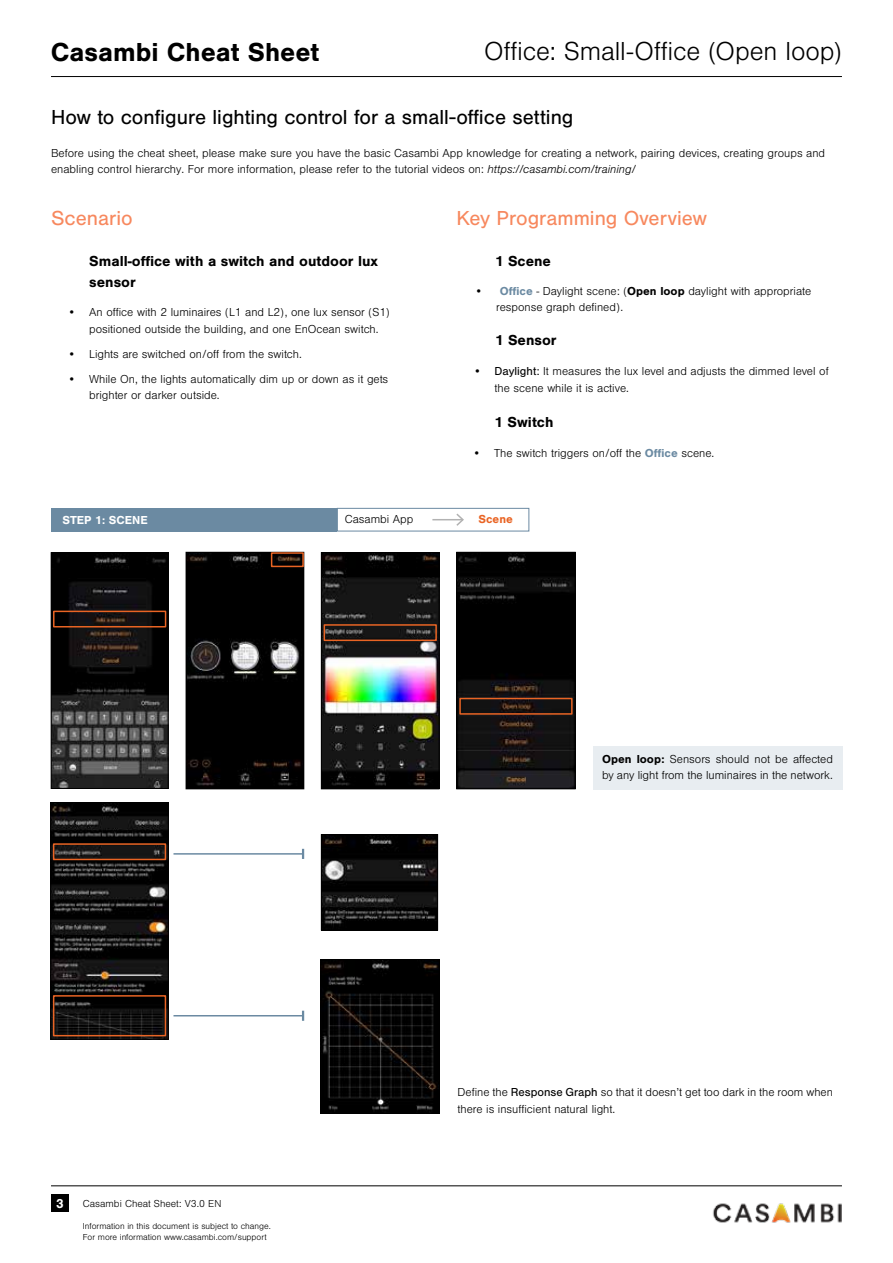
<style>
.page{position:relative;width:893px;height:1263px;background:#fff}
.page>*{position:absolute;margin:0;border:0;box-sizing:border-box;transform-origin:0 0}
.t1{font:300 27px "Nimbus San";color:#000}
.t2{font:700 27px "Nimbus San";color:#000}
.t3{font:21px "Nimbus San";color:#000}
.t4{font:21px "Nimbus San";color:#f7885e}
.t5{font:700 15px/21px "Nimbus San";color:#000}
.t6{font:700 13.5px "Nimbus San";color:#fff}
.t7{font:300 12px/16.5px "Nimbus San";color:#000}
.t8{font:700 12px "Nimbus San";color:#fff}
.t9{font:700 12px "Nimbus San";color:#e96424}
.t10{font:300 10.5px "Nimbus San";color:#000}
.t11{font:300 9px/10.8px "Nimbus San";color:#000}
.s1{font-style:italic}
.s2{font-weight:700}
.s3{font-weight:700;color:#6b8aa2}
.s4{font-weight:400}
</style>
<div class="page">
<img style="left:707px;top:1186px;width:135px;height:37px">
<hr style="left:51px;top:76px;width:791px;height:1px;background:#000">
<hr style="left:51px;top:1185px;width:791px;height:1px;background:#000">
<div style="left:51px;top:1194px;width:18px;height:18px;background:#000"></div>
<img style="left:188px;top:554px;width:114px;height:233px">
<div style="left:186px;top:552px;width:118px;height:237px;border:1px solid #000"></div>
<img style="left:323px;top:554px;width:114px;height:233px">
<div style="left:321px;top:552px;width:118px;height:237px;border:1px solid #000"></div>
<img style="left:458px;top:554px;width:116px;height:233px">
<div style="left:456px;top:552px;width:120px;height:237px;border:1px solid #000"></div>
<img style="left:53px;top:554px;width:114px;height:233px">
<div style="left:51px;top:552px;width:118px;height:237px;border:1px solid #000"></div>
<div style="left:337px;top:508px;width:192px;height:23px;border:1px solid #6b8aa2"></div>
<hr style="left:432px;top:519px;width:31px;height:1px;background:#b2b2b2">
<svg style="left:455px;top:513px;width:9px;height:13px"></svg>
<div style="left:52px;top:508px;width:285px;height:23px;background:#6b8aa2"></div>
<div style="left:271px;top:552px;width:33px;height:15px;border:2px solid #e96424"></div>
<div style="left:324px;top:624px;width:113px;height:17px;border:2px solid #e96424"></div>
<div style="left:459px;top:698px;width:114px;height:17px;border:2px solid #e96424"></div>
<div style="left:593px;top:746px;width:249px;height:43px;background:#e8edf1"></div>
<img style="left:52px;top:804px;width:115px;height:234px">
<div style="left:50px;top:802px;width:119px;height:238px;border:1px solid #000"></div>
<img style="left:323px;top:836px;width:113px;height:92px">
<div style="left:321px;top:834px;width:117px;height:96px;border:1px solid #000"></div>
<img style="left:323px;top:961px;width:115px;height:150px">
<div style="left:321px;top:959px;width:119px;height:154px;border:1px solid #000"></div>
<div style="left:53px;top:843px;width:113px;height:17px;border:2px solid #e96424"></div>
<div style="left:53px;top:995px;width:113px;height:41px;border:2px solid #e96424"></div>
<hr style="left:173px;top:853px;width:130px;height:2px;background:#6b8aa2">
<svg style="left:302px;top:849px;width:2px;height:10px"></svg>
<hr style="left:173px;top:1015px;width:130px;height:1px;background:#6b8aa2">
<svg style="left:302px;top:1011px;width:2px;height:10px"></svg>
<div style="left:53px;top:611px;width:113px;height:16px;border:2px solid #e96424"></div>
<h1 class="t2" style="left:51px;top:36px;width:270px">Casambi Cheat Sheet</h1>
<h1 class="t1" style="left:484px;top:37px;width:359px">Office: Small-Office (Open loop)</h1>
<h2 class="t3" style="left:51px;top:105px;width:524px">How to configure lighting control for a small-office setting</h2>
<p class="t7" style="left:51px;top:145px;width:776px">Before using the cheat sheet, please make sure you have the basic Casambi App knowledge for creating a network, pairing devices, creating groups and enabling control hierarchy. For more information, please refer to the tutorial videos on: <span class="s1">https://casambi.com/training/</span></p>
<h2 class="t4" style="left:51px;top:207px;width:83px">Scenario</h2>
<h2 class="t4" style="left:456px;top:207px;width:252px">Key Programming Overview</h2>
<p class="t5" style="left:89px;top:251px;width:290px">Small-office with a switch and outdoor lux sensor</p>
<p class="t7" style="left:89px;top:304px;width:302px;text-indent:-21px">• An office with 2 luminaires (L1 and L2), one lux sensor (S1) positioned outside the building, and one EnOcean switch.</p>
<p class="t7" style="left:68px;top:346px;width:236px">• Lights are switched on/off from the switch.</p>
<p class="t7" style="left:89px;top:371px;width:301px;text-indent:-21px">• While On, the lights automatically dim up or down as it gets brighter or darker outside.</p>
<p class="t5" style="left:495px;top:251px;width:57px">1 Scene</p>
<p class="t7" style="left:496px;top:283px;width:316px;text-indent:-21px"><span class="s2">•</span> <span class="s3">Office</span> - Daylight scene: (<span class="s2">Open loop</span> daylight with appropriate response graph defined).</p>
<p class="t5" style="left:495px;top:330px;width:63px">1 Sensor</p>
<p class="t7" style="left:495px;top:363px;width:336px;text-indent:-21px"><span class="s4">• Daylight:</span> It measures the lux level and adjusts the dimmed level of the scene while it is active.</p>
<p class="t5" style="left:495px;top:411px;width:60px">1 Switch</p>
<p class="t7" style="left:473px;top:445px;width:243px">• The switch triggers on/off the <span class="s3">Office</span> scene.</p>
<p class="t8" style="left:62px;top:513px;width:87px">STEP 1: SCENE</p>
<p class="t7" style="left:345px;top:511px;width:70px">Casambi App</p>
<p class="t9" style="left:478px;top:512px;width:36px">Scene</p>
<p class="t7" style="left:602px;top:751px;width:232px"><span class="s2">Open loop:</span> Sensors should not be affected by any light from the luminaires in the network.</p>
<p class="t6" style="left:56px;top:1196px;width:9px">3</p>
<p class="t10" style="left:83px;top:1198px;width:140px">Casambi Cheat Sheet: V3.0 EN</p>
<p class="t11" style="left:83px;top:1221px;width:189px">Information in this document is subject to change.<br>For more information www.casambi.com/support</p>
<p class="t7" style="left:457px;top:1084px;width:377px">Define the <span class="s4">Response Graph</span> so that it doesn’t get too dark in the room when there is insufficient natural light.</p>
</div>
